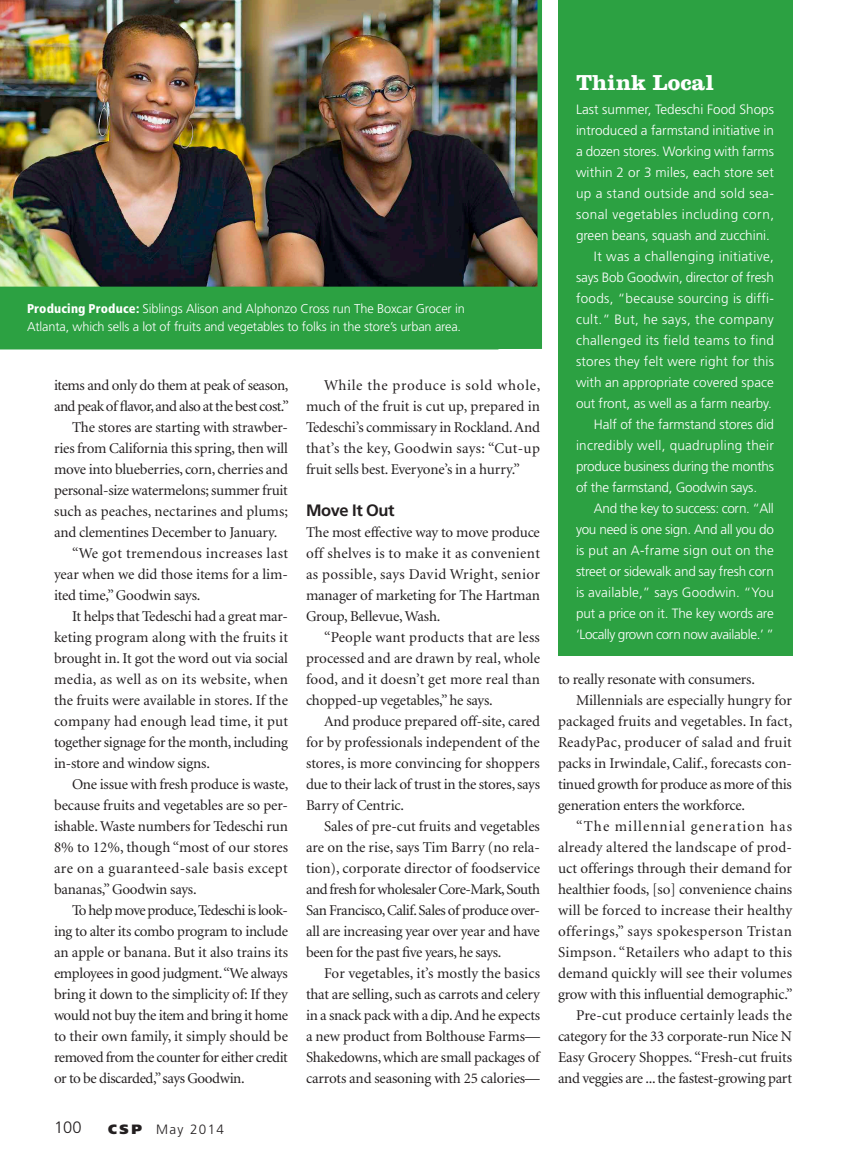
<style>
.page{position:relative;width:864px;height:1175px;background:#fff}
.page>*{position:absolute;margin:0;border:0;box-sizing:border-box;transform-origin:0 0}
._10_SidebarHead{font:700 22.5px "Clarendon";color:#fff}
._10_Subhead{font:700 16.5px "Frutiger";letter-spacing:-.025em;color:#231f20}
.t1{font:300 16.5px "Frutiger";color:#231f20}
._10_Body{font:15px/21px "Minion";letter-spacing:-.01em;color:#231f20;text-align:justify}
._10_Body-2{font:15px/21px "Minion";letter-spacing:-.03em;color:#231f20}
._10_SidebarFirstPara{font:300 13.5px/21px "Frutiger";letter-spacing:-.01em;color:#fff;text-align:justify}
.t2{font:300 13.5px "Frutiger";letter-spacing:.1em;color:#231f20}
._10_Caption{font:300 12.75px/18px "Frutiger";letter-spacing:-.01em;color:#fff}
.s1{font-weight:900;font-stretch:condensed}
.s2{font-weight:900}
</style>
<div class="page">
<img style="left:0;top:0;width:542px;height:287px">
<div style="left:0;top:287px;width:542px;height:62px;background:#2ca142"></div>
<div style="left:558px;top:0;width:234px;height:655px;background:#2ca142"></div>
<p class="_10_Caption" style="left:27px;top:300px;width:439px"><span class="s1">Producing Produce:</span> Siblings Alison and Alphonzo Cross run The Boxcar Grocer in<br>Atlanta, which sells a lot of fruits and vegetables to folks in the store’s urban area.</p>
<p class="_10_Body-2" style="left:54px;top:375px;width:236px">items and only do them at peak of season, and peak of flavor, and also at the best cost.”</p>
<p class="_10_Body" style="left:54px;top:417px;width:236px;text-indent:18px">The stores are starting with strawber&shy;ries from California this spring, then will move into blueberries, corn, cherries and personal-size watermelons; summer fruit such as peaches, nectarines and plums; and clementines December to January.</p>
<p class="_10_Body" style="left:54px;top:543px;width:236px;text-indent:18px">“We got tremendous increases last year when we did those items for a lim&shy;ited time,” Goodwin says.</p>
<p class="_10_Body" style="left:54px;top:606px;width:236px;text-indent:18px">It helps that Tedeschi had a great mar&shy;keting program along with the fruits it brought in. It got the word out via social media, as well as on its website, when the fruits were available in stores. If the company had enough lead time, it put together signage for the month, including in-store and window signs.</p>
<p class="_10_Body" style="left:54px;top:774px;width:236px;text-indent:18px">One issue with fresh produce is waste, because fruits and vegetables are so per&shy;ishable. Waste numbers for Tedeschi run 8% to 12%, though “most of our stores are on a guaranteed-sale basis except bananas,” Goodwin says.</p>
<p class="_10_Body" style="left:54px;top:900px;width:236px;text-indent:18px">To help move produce, Tedeschi is look&shy;ing to alter its combo program to include an apple or banana. But it also trains its employees in good judgment. “We always bring it down to the simplicity of: If they would not buy the item and bring it home to their own family, it simply should be removed from the counter for either credit or to be discarded,” says Goodwin.</p>
<p class="t1" style="left:54px;top:1118px;width:29px">100</p>
<p class="t2" style="left:108px;top:1121px;width:118px"><span class="s2">CSP</span> May 2014</p>
<p class="_10_Body" style="left:306px;top:375px;width:236px;text-indent:18px">While the produce is sold whole, much of the fruit is cut up, prepared in Tedeschi’s commissary in Rockland. And that’s the key, Goodwin says: “Cut-up fruit sells best. Everyone’s in a hurry.”</p>
<p class="_10_Subhead" style="left:306px;top:501px;width:90px">Move It Out</p>
<p class="_10_Body" style="left:306px;top:522px;width:236px">The most effective way to move produce off shelves is to make it as convenient as possible, says David Wright, senior manager of marketing for The Hartman Group, Bellevue, Wash.</p>
<p class="_10_Body" style="left:306px;top:627px;width:236px;text-indent:18px">“People want products that are less processed and are drawn by real, whole food, and it doesn’t get more real than chopped-up vegetables,” he says.</p>
<p class="_10_Body" style="left:306px;top:711px;width:236px;text-indent:18px">And produce prepared off-site, cared for by professionals independent of the stores, is more convincing for shoppers due to their lack of trust in the stores, says Barry of Centric.</p>
<p class="_10_Body" style="left:306px;top:816px;width:236px;text-indent:18px">Sales of pre-cut fruits and vegetables are on the rise, says Tim Barry (no rela&shy;tion), corporate director of foodservice and fresh for wholesaler Core-Mark, South San Francisco, Calif. Sales of produce over&shy;all are increasing year over year and have been for the past five years, he says.</p>
<p class="_10_Body" style="left:306px;top:963px;width:236px;text-indent:18px">For vegetables, it’s mostly the basics that are selling, such as carrots and celery in a snack pack with a dip. And he expects a new product from Bolthouse Farms— Shakedowns, which are small packages of carrots and seasoning with 25 calories—</p>
<p class="_10_SidebarHead" style="left:576px;top:69px;width:140px">Think Local</p>
<p class="_10_SidebarFirstPara" style="left:576px;top:99px;width:200px">Last summer, Tedeschi Food Shops introduced a farmstand initiative in a dozen stores. Working with farms within 2 or 3 miles, each store set up a stand outside and sold sea&shy;sonal vegetables including corn, green beans, squash and zucchini.</p>
<p class="_10_SidebarFirstPara" style="left:576px;top:246px;width:200px;text-indent:18px">It was a challenging initiative, says Bob Goodwin, director of fresh foods, “because sourcing is diffi&shy;cult.” But, he says, the company challenged its field teams to find stores they felt were right for this with an appropriate covered space out front, as well as a farm nearby.</p>
<p class="_10_SidebarFirstPara" style="left:576px;top:414px;width:200px;text-indent:18px">Half of the farmstand stores did incredibly well, quadrupling their produce business during the months of the farmstand, Goodwin says.</p>
<p class="_10_SidebarFirstPara" style="left:576px;top:498px;width:200px;text-indent:18px">And the key to success: corn. “All you need is one sign. And all you do is put an A-frame sign out on the street or sidewalk and say fresh corn is available,” says Goodwin. “You put a price on it. The key words are ‘Locally grown corn now available.’ ”</p>
<p class="_10_Body" style="left:558px;top:669px;width:199px">to really resonate with consumers.</p>
<p class="_10_Body" style="left:558px;top:690px;width:236px;text-indent:18px">Millennials are especially hungry for packaged fruits and vegetables. In fact, ReadyPac, producer of salad and fruit packs in Irwindale, Calif., forecasts con&shy;tinued growth for produce as more of this generation enters the workforce.</p>
<p class="_10_Body" style="left:558px;top:816px;width:236px;text-indent:18px">“The millennial generation has already altered the landscape of prod&shy;uct offerings through their demand for healthier foods, [so] convenience chains will be forced to increase their healthy offerings,” says spokesperson Tristan Simpson. “Retailers who adapt to this demand quickly will see their volumes grow with this influential demographic.”</p>
<p class="_10_Body" style="left:558px;top:1005px;width:236px;text-indent:18px">Pre-cut produce certainly leads the category for the 33 corporate-run Nice N Easy Grocery Shoppes. “Fresh-cut fruits and veggies are ... the fastest-growing part</p>
</div>
